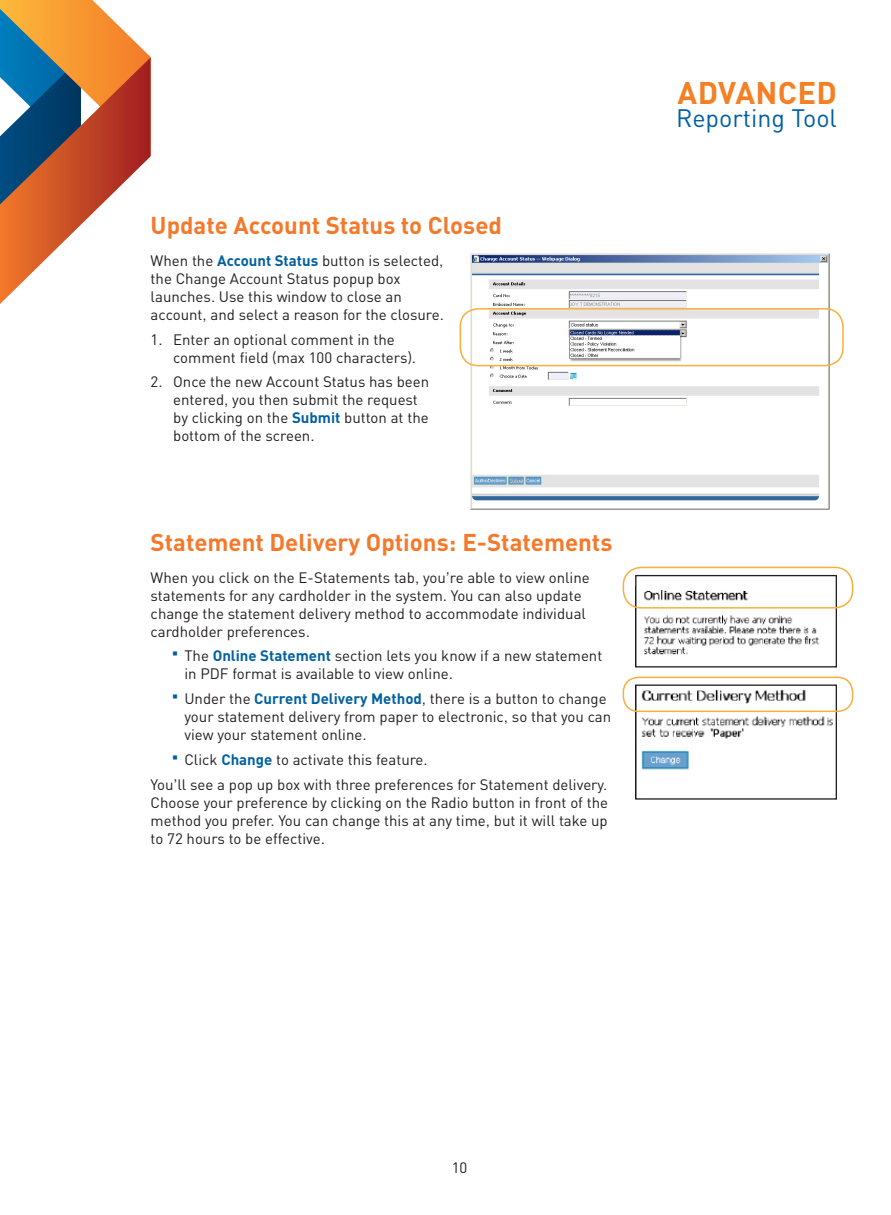
<style>
.page{position:relative;width:891px;height:1215px;background:#fff}
.page>*{position:absolute;margin:0;border:0;box-sizing:border-box;transform-origin:0 0}
.t1{font:700 31.05px "PNC Sans";letter-spacing:.01em;color:#f48026}
.t2{font:24.9px "PNC Sans";color:#0060a0}
.subhead{font:700 24px "PNC Sans";color:#f4792a}
.Body_Copy{font:15px/18px "PNC Sans";color:#231f20}
.s1{font-weight:700;color:#0060a0}
.s2{font-size:21px;color:#0060a0}
</style>
<div class="page">
<img style="left:470px;top:254px;width:359px;height:255px">
<div style="left:460px;top:308px;width:384px;height:58px;border:2px solid #fbae3b;border-radius:18px"></div>
<div style="left:569px;top:329px;width:114px;height:33px;background:#231f20;opacity:.5"></div>
<img style="left:570px;top:330px;width:110px;height:29px">
<img style="left:638px;top:689px;width:197px;height:81px">
<div style="left:635px;top:685px;width:202px;height:115px;border:1px solid #231f20"></div>
<img style="left:644px;top:590px;width:175px;height:65px">
<div style="left:635px;top:575px;width:202px;height:93px;border:1px solid #231f20"></div>
<div style="left:623px;top:567px;width:230px;height:42px;border:2px solid #fbae3b;border-radius:18px"></div>
<div style="left:623px;top:677px;width:230px;height:35px;border:2px solid #fbae3b;border-radius:15px"></div>
<svg style="left:0;top:0;width:151px;height:304px"></svg>
<p class="subhead" style="left:151px;top:210px;width:353px">Update Account Status to Closed</p>
<p class="Body_Copy" style="left:151px;top:251px;width:295px">When the <span class="s1">Account Status</span> button is selected, the Change Account Status popup box launches. Use this window to close an account, and select a reason for the closure.</p>
<p class="Body_Copy" style="left:173px;top:330px;width:244px;text-indent:-22px">1. Enter an optional comment in the comment field (max 100 characters).</p>
<p class="Body_Copy" style="left:173px;top:373px;width:258px;text-indent:-22px">2. Once the new Account Status has been entered, you then submit the request by clicking on the <span class="s1">Submit</span> button at the bottom of the screen.</p>
<p class="subhead" style="left:151px;top:527px;width:463px">Statement Delivery Options: E-Statements</p>
<p class="Body_Copy" style="left:151px;top:568px;width:441px">When you click on the E-Statements tab, you’re able to view online statements for any cardholder in the system. You can also update change the statement delivery method to accommodate individual cardholder preferences.</p>
<p class="Body_Copy" style="left:184px;top:647px;width:419px;text-indent:-14px"><span class="s2">•</span> The <span class="s1">Online Statement</span> section lets you know if a new statement in PDF format is available to view online.</p>
<p class="Body_Copy" style="left:184px;top:689px;width:428px;text-indent:-14px"><span class="s2">•</span> Under the <span class="s1">Current Delivery Method</span>, there is a button to change your statement delivery from paper to electronic, so that you can view your statement online.</p>
<p class="Body_Copy" style="left:171px;top:750px;width:258px"><span class="s2">•</span> Click <span class="s1">Change</span> to activate this feature.</p>
<p class="Body_Copy" style="left:151px;top:775px;width:459px;text-align:justify">You’ll see a pop up box with three preferences for Statement delivery.<br>Choose your preference by clicking on the Radio button in front of the method you prefer. You can change this at any time, but it will take up to 72 hours to be effective.</p>
<h1 class="t1" style="left:678px;top:73px;width:161px">ADVANCED</h1>
<h2 class="t2" style="left:676px;top:103px;width:162px">Reporting Tool</h2>
<p class="Body_Copy" style="left:452px;top:1159px;width:17px">10</p>
</div>
